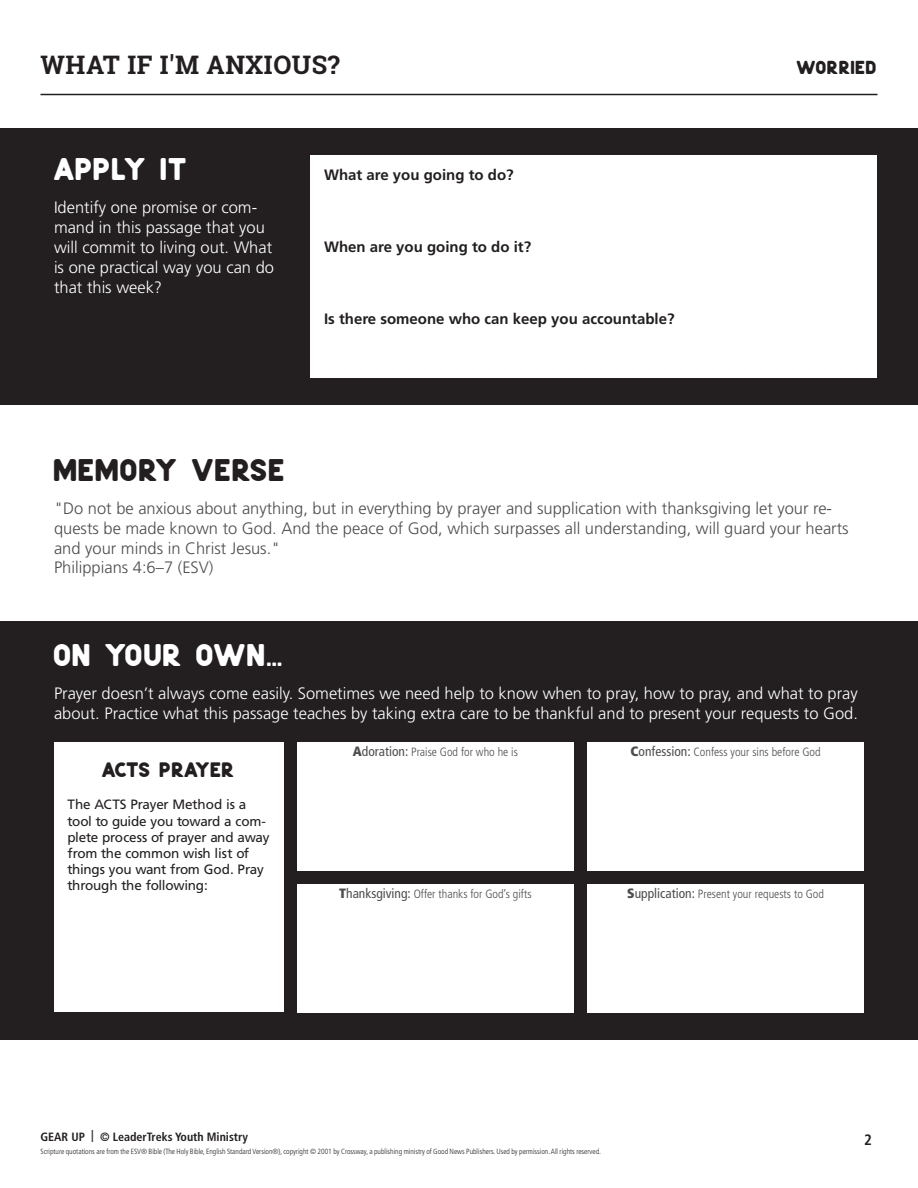
<style>
.page{position:relative;width:918px;height:1188px;background:#fff}
.page>*{position:absolute;margin:0;border:0;box-sizing:border-box;transform-origin:0 0}
.Heading__White{font:45px "American Lemon Sans";color:#fff}
.Heading{font:45px "American Lemon Sans";color:#231f20}
.PRAYER{font:30px "American Lemon Sans";letter-spacing:-.02em;color:#231f20}
.t1{font:27px "American Lemon Sans";color:#231f20}
.t2{font:700 25.5px "Roboto Slab";letter-spacing:.02em;color:#231f20}
.Basic__White{font:300 16.5px/19.8px "Frutiger";color:#fff}
.t3{font:300 16.5px/19.8px "Frutiger";color:#4d4d4f}
.Apply_It_Questions{font:700 15px "Frutiger";color:#231f20}
.t4{font:700 condensed 15px "Frutiger";color:#231f20}
.Prayer_Square_Questi{font:13.5px/16.2px "Frutiger";letter-spacing:-.02em;color:#231f20}
.ACTS_1{font:300 condensed 12px "Frutiger";color:#4d4d4f}
.t5{font:700 condensed 12px "Frutiger";color:#231f20}
.t6{font:300 condensed 7.5px "Frutiger";color:#231f20}
.s1{font-weight:900;font-size:13.5px}
.s2{font-weight:400;font-size:13.5px}
</style>
<div class="page">
<hr style="left:40px;top:94px;width:838px;height:1px;background:#231f20">
<div style="left:0;top:621px;width:918px;height:419px;background:#231f20"></div>
<div style="left:0;top:128px;width:918px;height:277px;background:#231f20"></div>
<div style="left:310px;top:155px;width:568px;height:223px;background:#fff"></div>
<div style="left:54px;top:742px;width:230px;height:270px;background:#fff"></div>
<div style="left:297px;top:742px;width:277px;height:129px;background:#fff"></div>
<div style="left:297px;top:884px;width:277px;height:128px;background:#fff"></div>
<div style="left:587px;top:884px;width:277px;height:128px;background:#fff"></div>
<div style="left:587px;top:742px;width:277px;height:129px;background:#fff"></div>
<h3 class="t2" style="left:40px;top:48px;width:301px">WHAT IF I'M ANXIOUS?</h3>
<h3 class="t1" style="left:797px;top:55px;width:82px">WORRIED</h3>
<p class="Heading__White" style="left:54px;top:149px;width:136px">APPLY IT</p>
<p class="Basic__White" style="left:54px;top:198px;width:222px">Identify one promise or com&shy;mand in this passage that you will commit to living out. What is one practical way you can do that this week?</p>
<p class="Apply_It_Questions" style="left:324px;top:166px;width:191px">What are you going to do?</p>
<p class="Apply_It_Questions" style="left:324px;top:238px;width:209px">When are you going to do it?</p>
<p class="Apply_It_Questions" style="left:324px;top:310px;width:352px">Is there someone who can keep you accountable?</p>
<p class="Heading" style="left:54px;top:449px;width:234px">Memory Verse</p>
<p class="t3" style="left:54px;top:498px;width:796px">"Do not be anxious about anything, but in everything by prayer and supplication with thanksgiving let your re&shy;quests be made known to God. And the peace of God, which surpasses all understanding, will guard your hearts and your minds in Christ Jesus."</p>
<p class="t3" style="left:54px;top:558px;width:161px">Philippians 4:6–7 (ESV)</p>
<p class="Heading__White" style="left:54px;top:635px;width:230px">ON YOUR OWN...</p>
<p class="Basic__White" style="left:54px;top:684px;width:806px">Prayer doesn’t always come easily. Sometimes we need help to know when to pray, how to pray, and what to pray about. Practice what this passage teaches by taking extra care to be thankful and to present your requests to God.</p>
<p class="PRAYER" style="left:102px;top:756px;width:135px">ACTS PRAYER</p>
<p class="Prayer_Square_Questi" style="left:68px;top:796px;width:203px">The ACTS Prayer Method is a tool to guide you toward a com&shy;plete process of prayer and away from the common wish list of things you want from God. Pray through the following:</p>
<p class="ACTS_1" style="left:353px;top:745px;width:167px"><span class="s1">A</span><span class="s2">doration:</span> Praise God for who he is</p>
<p class="ACTS_1" style="left:631px;top:745px;width:192px"><span class="s1">C</span><span class="s2">onfession:</span> Confess your sins before God</p>
<p class="ACTS_1" style="left:339px;top:887px;width:194px"><span class="s1">T</span><span class="s2">hanksgiving:</span> Offer thanks for God’s gifts</p>
<p class="ACTS_1" style="left:627px;top:887px;width:198px"><span class="s1">S</span><span class="s2">upplication:</span> Present your requests to God</p>
<p class="t5" style="left:40px;top:1129px;width:209px">GEAR UP | © LeaderTreks Youth Ministry</p>
<p class="t4" style="left:864px;top:1131px;width:9px">2</p>
<p class="t6" style="left:40px;top:1147px;width:562px">Scripture quotations are from the ESV® Bible (The Holy Bible, English Standard Version®), copyright © 2001 by Crossway, a publishing ministry of Good News Publishers. Used by permission.All rights reserved.</p>
</div>
